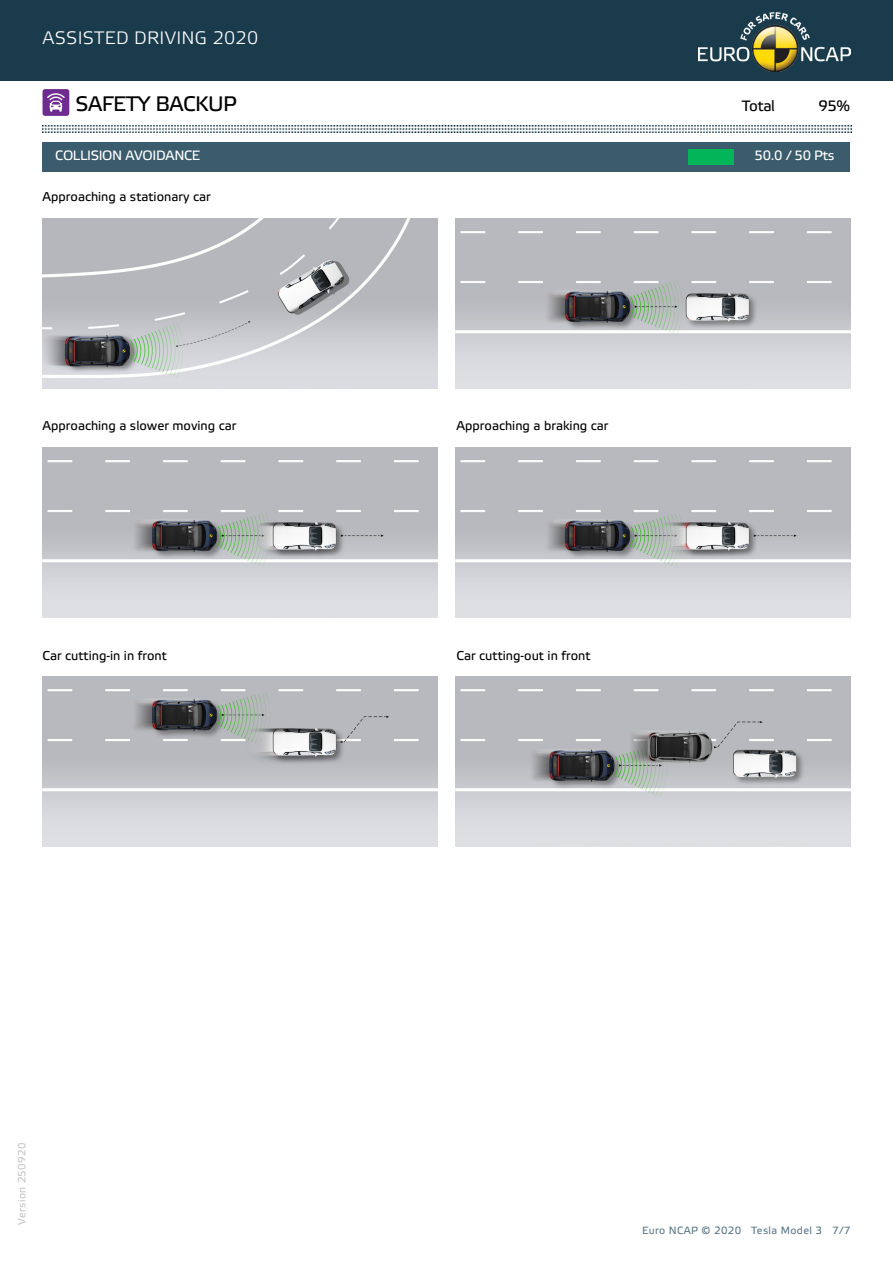
<style>
.page{position:relative;width:893px;height:1263px;background:#fff}
.page>*{position:absolute;margin:0;border:0;box-sizing:border-box;transform-origin:0 0}
.t1{font:21px "Etelka Text Pro";letter-spacing:-.025em;color:#000001}
.t2{font:18px "Etelka Light Pro";letter-spacing:.015em;color:#fff}
.t3{font:15px "Etelka Text Pro";letter-spacing:-.025em;color:#000001}
.t4{font:13.5px "Etelka Text Pro";letter-spacing:-.025em;color:#fff}
.t5{font:12.75px "Etelka Text Pro";color:#000}
.t6{font:10.5px "Etelka Text Pro";letter-spacing:.03em;color:#5c7988}
.t7{font:10.5px "Etelka Text Pro";letter-spacing:.03em;color:#c6c6c7}
</style>
<div class="page">
<div style="left:0;top:0;width:893px;height:81px;background:#193b4c"></div>
<img style="left:698px;top:12px;width:152px;height:59px">
<div style="left:43px;top:89px;width:26px;height:27px;background:#6e2c91;border-radius:3px"></div>
<svg style="left:47px;top:93px;width:18px;height:19px"></svg>
<img style="left:43px;top:125px;width:808px;height:8px">
<div style="left:43px;top:142px;width:807px;height:30px;background:#3a5c6c"></div>
<img style="left:43px;top:218px;width:394px;height:170px">
<img style="left:43px;top:447px;width:394px;height:170px">
<img style="left:455px;top:447px;width:395px;height:170px">
<img style="left:43px;top:676px;width:394px;height:170px">
<img style="left:455px;top:676px;width:395px;height:170px">
<img style="left:455px;top:218px;width:395px;height:170px">
<div style="left:689px;top:149px;width:44px;height:16px;background:#03b559"></div>
<h2 class="t2" style="left:43px;top:28px;width:217px">ASSISTED DRIVING 2020</h2>
<h1 class="t1" style="left:76px;top:92px;width:163px">SAFETY BACKUP</h1>
<p class="t3" style="left:742px;top:98px;width:35px">Total</p>
<p class="t4" style="left:55px;top:149px;width:146px">COLLISION AVOIDANCE</p>
<p class="t4" style="left:755px;top:149px;width:82px">50.0 / 50 Pts</p>
<p class="t5" style="left:43px;top:190px;width:170px">Approaching a stationary car</p>
<p class="t3" style="left:818px;top:98px;width:33px">95%</p>
<p class="t5" style="left:43px;top:419px;width:195px">Approaching a slower moving car</p>
<p class="t5" style="left:457px;top:419px;width:153px">Approaching a braking car</p>
<p class="t5" style="left:43px;top:648px;width:126px">Car cutting-in in front</p>
<p class="t5" style="left:457px;top:648px;width:136px">Car cutting-out in front</p>
<p class="t7" style="left:16px;top:1225px;width:84px;rotate:-90deg">Version 250920</p>
<p class="t6" style="left:642px;top:1225px;width:210px">Euro NCAP © 2020 Tesla Model 3 7/7</p>
</div>
